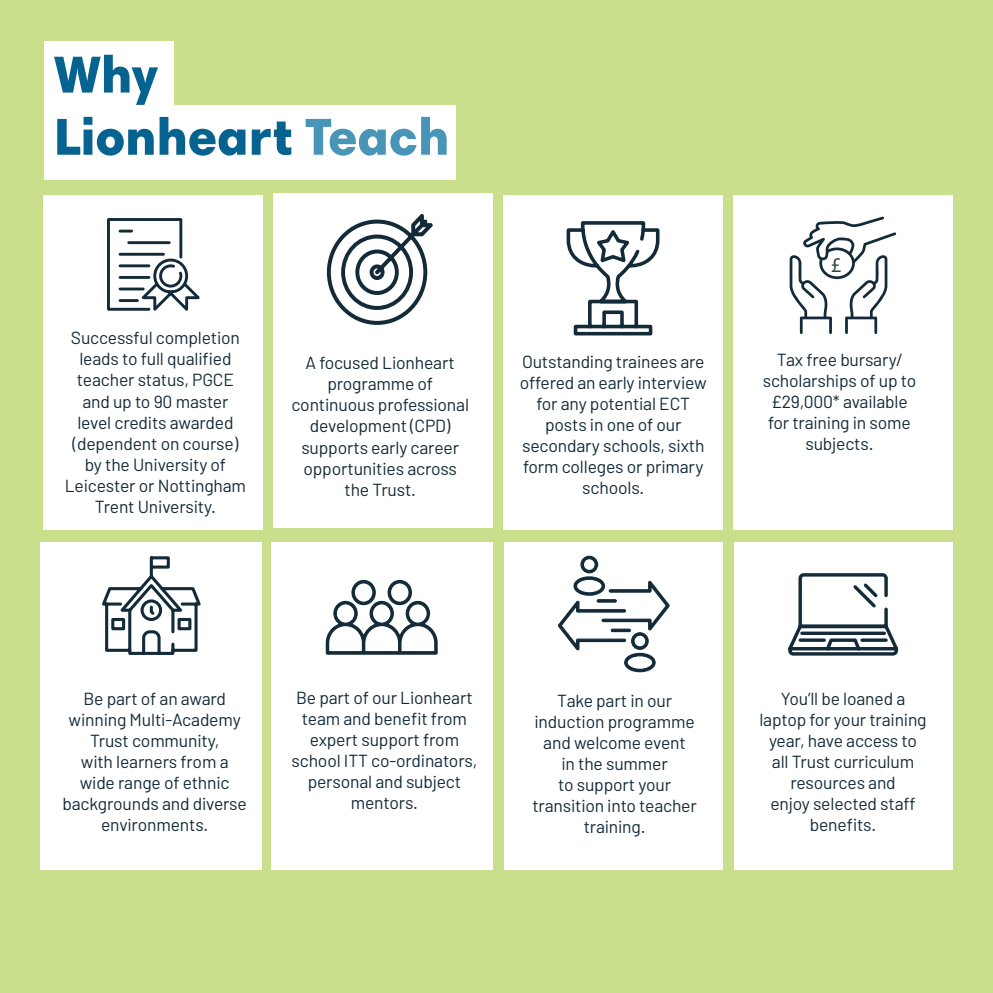
<style>
.page{position:relative;width:993px;height:993px;background:#fff}
.page>*{position:absolute;margin:0;border:0;box-sizing:border-box;transform-origin:0 0}
.t1{font:900 52.5px "Harmonia Sans Pro Cyr";color:#066390}
.t2{font:21px "Myriad Pro";color:#334449}
.Paragraph_Style_2{font:17.5px/21px "Barlow";letter-spacing:-.01em;color:#132a38;text-align:center}
.s1{color:#4995b7}
</style>
<div class="page">
<div style="left:0;top:0;width:992px;height:992px;background:#cadf8b"></div>
<div style="left:44px;top:41px;width:130px;height:75px;background:#fff"></div>
<div style="left:44px;top:106px;width:411px;height:74px;background:#fff"></div>
<div style="left:44px;top:195px;width:219px;height:334px;background:#fff"></div>
<div style="left:41px;top:541px;width:221px;height:328px;background:#fff"></div>
<div style="left:274px;top:193px;width:219px;height:334px;background:#fff"></div>
<div style="left:271px;top:542px;width:221px;height:328px;background:#fff"></div>
<div style="left:503px;top:195px;width:219px;height:334px;background:#fff"></div>
<div style="left:504px;top:541px;width:219px;height:328px;background:#fff"></div>
<div style="left:733px;top:195px;width:219px;height:334px;background:#fff"></div>
<div style="left:733px;top:541px;width:219px;height:328px;background:#fff"></div>
<svg style="left:788px;top:573px;width:111px;height:83px"></svg>
<svg style="left:102px;top:556px;width:99px;height:99px"></svg>
<svg style="left:107px;top:218px;width:93px;height:93px"></svg>
<svg style="left:789px;top:216px;width:107px;height:118px"></svg>
<svg style="left:557px;top:555px;width:113px;height:117px"></svg>
<div style="left:610px;top:628px;width:20px;height:4px;border:1px solid #132a38"></div>
<svg style="left:566px;top:221px;width:94px;height:115px"></svg>
<svg style="left:326px;top:214px;width:107px;height:111px"></svg>
<svg style="left:325px;top:579px;width:113px;height:76px"></svg>
<p class="t1" style="left:54px;top:41px;width:105px">Why</p>
<p class="t1" style="left:54px;top:103px;width:397px">Lionheart <span class="s1">Teach</span></p>
<p class="t2" style="left:830px;top:252px;width:12px">£</p>
<p class="Paragraph_Style_2" style="left:65px;top:327px;width:183px">Successful completion leads to full qualified teacher status, PGCE and up to 90 master level credits awarded (dependent on course) by the University of<br>Leicester or Nottingham<br>Trent University.</p>
<p class="Paragraph_Style_2" style="left:291px;top:352px;width:179px">A focused Lionheart programme of continuous professional development (CPD) supports early career opportunities across the Trust.</p>
<p class="Paragraph_Style_2" style="left:519px;top:350px;width:188px">Outstanding trainees are offered an early interview for any potential ECT posts in one of our secondary schools, sixth form colleges or primary schools.</p>
<p class="Paragraph_Style_2" style="left:762px;top:349px;width:155px">Tax free bursary/ scholarships of up to £29,000* available for training in some subjects.</p>
<p class="Paragraph_Style_2" style="left:63px;top:687px;width:186px">Be part of an award winning Multi-Academy<br>Trust community,<br>with learners from a wide range of ethnic backgrounds and diverse environments.</p>
<p class="Paragraph_Style_2" style="left:291px;top:686px;width:187px">Be part of our Lionheart team and benefit from expert support from school ITT co-ordinators, personal and subject mentors.</p>
<p class="Paragraph_Style_2" style="left:532px;top:689px;width:166px">Take part in our induction programme and welcome event<br>in the summer<br>to support your transition into teacher training.</p>
<p class="Paragraph_Style_2" style="left:759px;top:687px;width:169px">You’ll be loaned a laptop for your training year, have access to all Trust curriculum resources and<br>enjoy selected staff benefits.</p>
</div>
